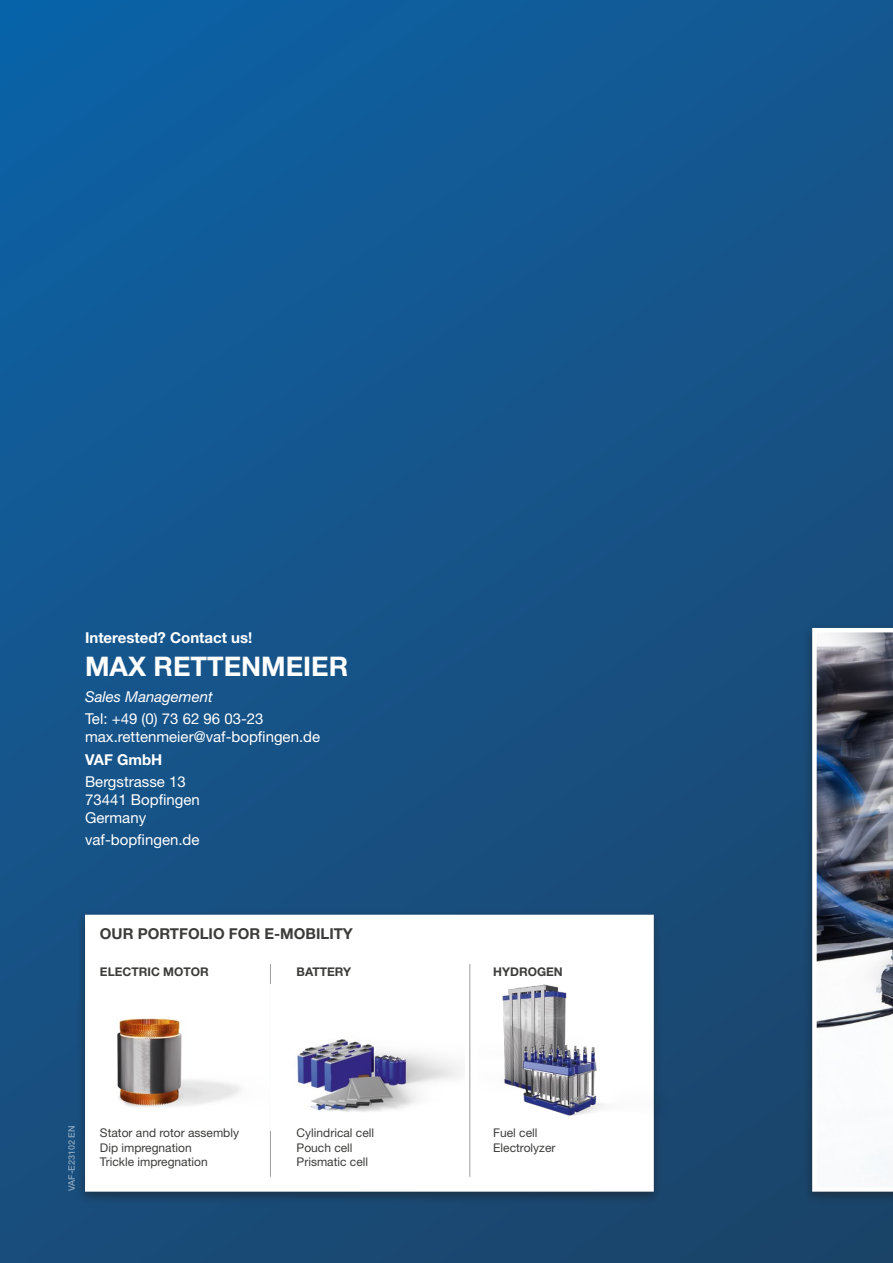
<style>
.page{position:relative;width:893px;height:1263px;background:#fff}
.page>*{position:absolute;margin:0;border:0;box-sizing:border-box;transform-origin:0 0}
.t1{font:700 27px "Helvetica Neue LT Std";color:#fff}
.t2{font:15px/18px "Helvetica Neue LT Std";color:#fff}
.t3{font:700 15px "Helvetica Neue LT Std";color:#fff}
.t4{font:700 15px "Helvetica Neue LT Std";color:#3c3c3b}
.t5{font:italic 15px "Helvetica Neue LT Std";color:#fff}
.t6{font:12px/14.4px "Helvetica Neue LT Std";color:#3c3c3b}
.t7{font:700 12px "Helvetica Neue LT Std";color:#3c3c3b}
.t8{font:500 9px "Helvetica Neue LT Std";color:#fff}
</style>
<div class="page">
<div style="left:0;top:0;width:893px;height:1263px;background:linear-gradient(to bottom,#105e9d,#1b4770)"></div>
<div style="left:76px;top:910px;width:587px;height:295px;background:#1d1d1b;opacity:.5"></div>
<div style="left:85px;top:915px;width:569px;height:277px;background:#fff"></div>
<img style="left:117px;top:1018px;width:124px;height:89px">
<hr style="left:270px;top:964px;width:1px;height:213px;background:#9d9d9c">
<hr style="left:469px;top:964px;width:1px;height:213px;background:#9d9d9c">
<img style="left:502px;top:984px;width:65px;height:15px">
<img style="left:502px;top:999px;width:166px;height:129px">
<img style="left:297px;top:1039px;width:164px;height:73px">
<div style="left:803px;top:623px;width:90px;height:582px;background:#1d1d1b;opacity:.5"></div>
<svg style="left:812px;top:628px;width:81px;height:564px"></svg>
<p class="t3" style="left:85px;top:629px;width:169px">Interested? Contact us!</p>
<h1 class="t1" style="left:85px;top:650px;width:265px">MAX RETTENMEIER</h1>
<p class="t5" style="left:85px;top:688px;width:129px">Sales Management</p>
<p class="t2" style="left:85px;top:710px;width:237px">Tel: +49 (0) 73 62 96 03-23 max.rettenmeier@vaf-bopfingen.de</p>
<p class="t3" style="left:85px;top:750px;width:79px">VAF GmbH</p>
<p class="t2" style="left:85px;top:772px;width:116px">Bergstrasse 13<br>73441 Bopfingen<br>Germany</p>
<p class="t2" style="left:85px;top:831px;width:116px">vaf-bopfingen.de</p>
<p class="t4" style="left:100px;top:924px;width:255px">OUR PORTFOLIO FOR E-MOBILITY</p>
<p class="t7" style="left:100px;top:964px;width:110px">ELECTRIC MOTOR</p>
<p class="t7" style="left:297px;top:964px;width:56px">BATTERY</p>
<p class="t7" style="left:493px;top:964px;width:71px">HYDROGEN</p>
<p class="t8" style="left:66px;top:1191px;width:67px;rotate:-90deg">VAF-E23102 EN</p>
<p class="t6" style="left:100px;top:1125px;width:141px">Stator and rotor assembly<br>Dip impregnation<br>Trickle impregnation</p>
<p class="t6" style="left:297px;top:1125px;width:79px">Cylindrical cell<br>Pouch cell<br>Prismatic cell</p>
<p class="t6" style="left:493px;top:1125px;width:64px">Fuel cell<br>Electrolyzer</p>
</div>
